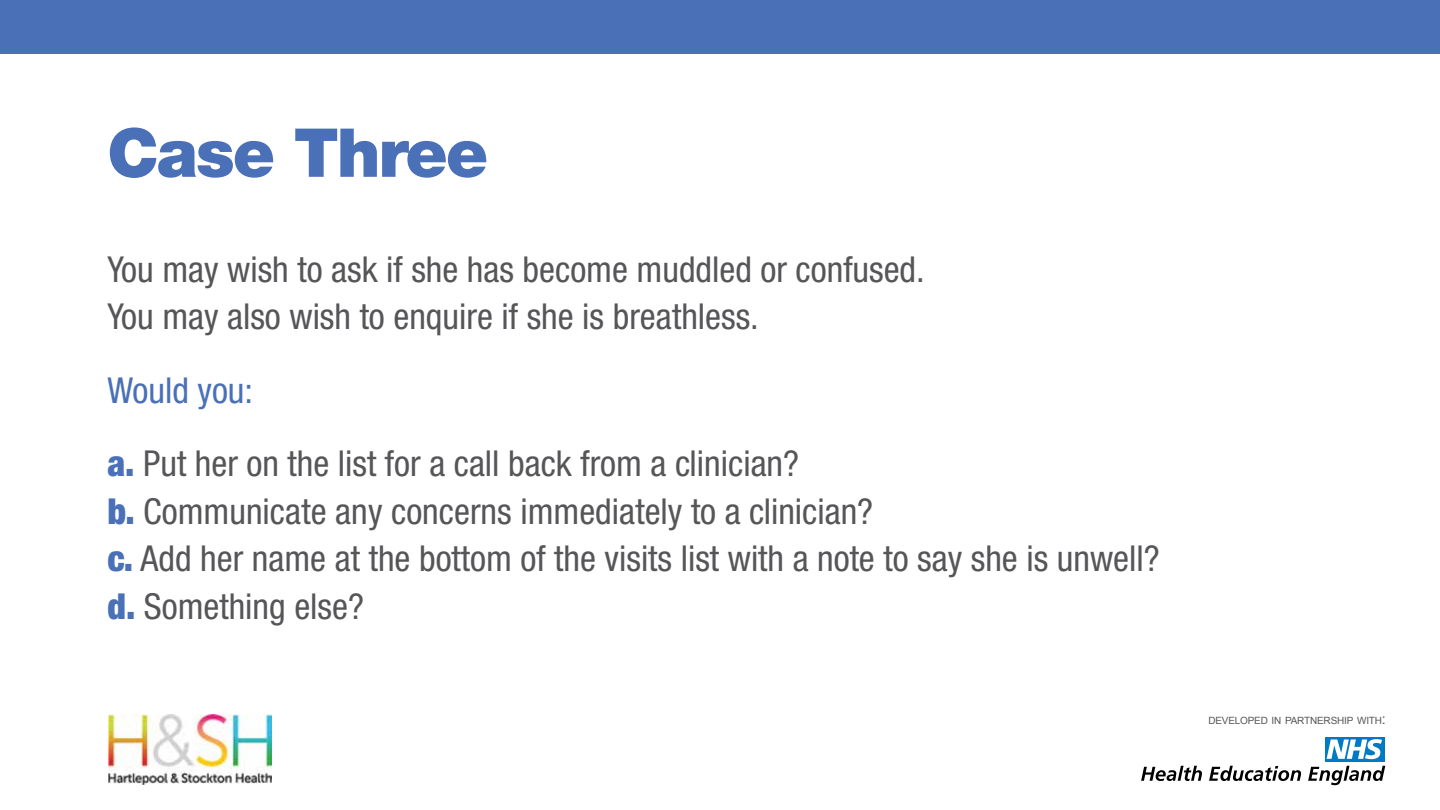
<style>
.page{position:relative;width:1440px;height:810px;background:#fff}
.page>*{position:absolute;margin:0;border:0;box-sizing:border-box;transform-origin:0 0}
.t1{font:900 67.5px "Helvetica Neue LT Std";color:#4a70b8}
.t2{font:condensed 35.85px/47.7px "Helvetica Neue LT Std";color:#565659}
.t3{font:10.05px "Arial";letter-spacing:-.015em;color:#565659}
.s1{color:#4a70b8}
.s2{font-weight:900;color:#4a70b8}
.s3{font-size:14.25px}
</style>
<div class="page">
<div style="left:0;top:0;width:1439px;height:54px;background:#4a70b8"></div>
<img style="left:108px;top:714px;width:163px;height:70px">
<div style="left:1324px;top:737px;width:60px;height:24px;background:#007ac2"></div>
<svg style="left:1326px;top:739px;width:55px;height:20px"></svg>
<svg style="left:1141px;top:766px;width:60px;height:15px"></svg>
<svg style="left:1209px;top:766px;width:91px;height:15px"></svg>
<svg style="left:1308px;top:766px;width:77px;height:19px"></svg>
<h1 class="t1" style="left:107px;top:112px;width:382px">Case Three</h1>
<p class="t2" style="left:107px;top:245px;width:819px">You may wish to ask if she has become muddled or confused.<br>You may also wish to enquire if she is breathless.</p>
<p class="t2" style="left:107px;top:353px;width:693px;line-height:73.2px"><span class="s1">Would you:<br></span><span class="s2">a.</span> Put her on the list for a call back from a clinician?</p>
<p class="t2" style="left:107px;top:487px;width:1053px"><span class="s2">b.</span> Communicate any concerns immediately to a clinician?<br><span class="s2">c.</span> Add her name at the bottom of the visits list with a note to say she is unwell? <span class="s2">d.</span> Something else?</p>
<p class="t3" style="left:1208px;top:714px;width:179px">DEVELOPED IN PARTNERSHIP WITH<span class="s3">:</span></p>
</div>
